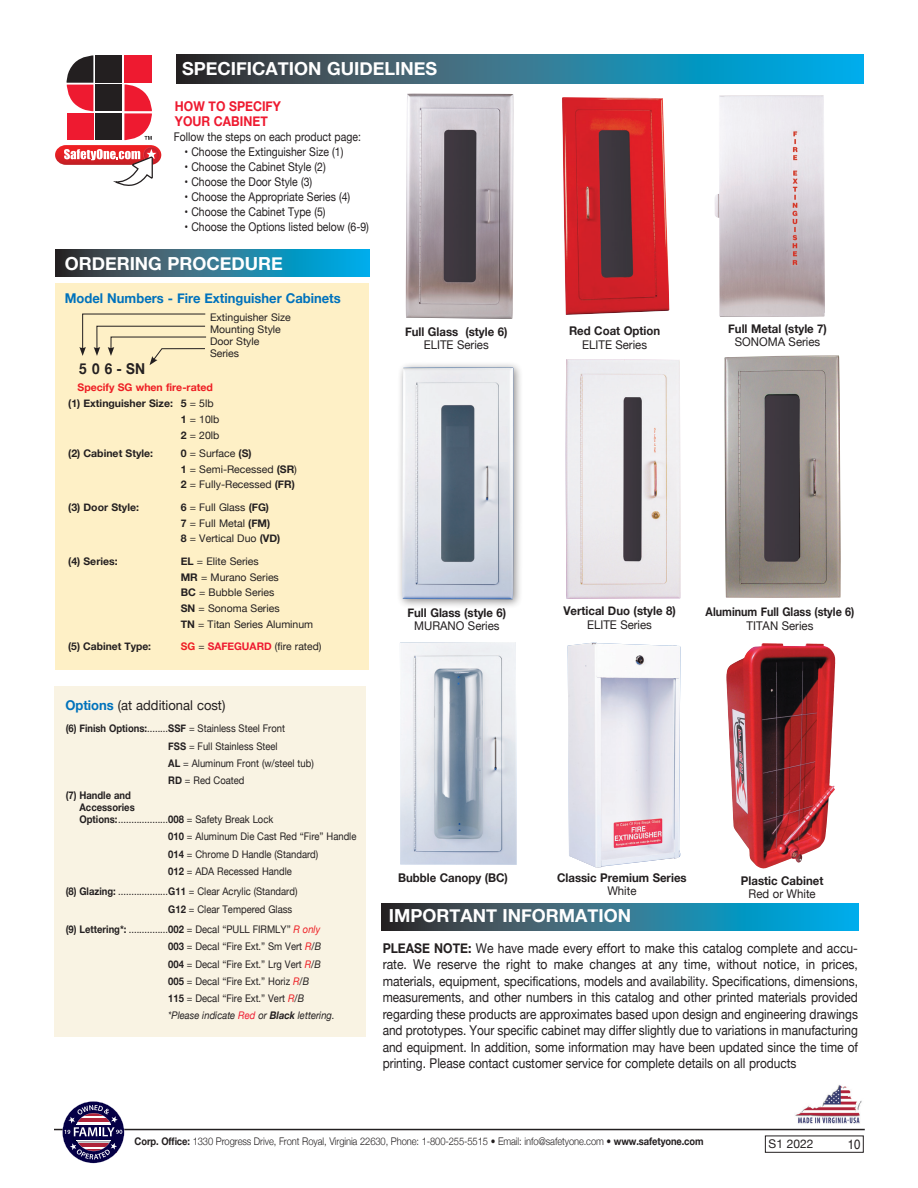
<style>
.page{position:relative;width:918px;height:1188px;background:#fff}
.page>*{position:absolute;margin:0;border:0;box-sizing:border-box;transform-origin:0 0}
.t1{font:700 18px "Helvetica Neue";color:#fff}
.t2{font:700 15px "Helvetica Neue";color:#231f20;scale:.9 1}
.t3{font:13.5px/16.5px "Helvetica Neue";color:#231f20;text-align:justify;scale:.9 1}
.t4{font:700 13.5px "Helvetica Neue";color:#0072bc;scale:.96 1}
.t5{font:13.5px "Helvetica Neue";color:#231f20;scale:.96 1}
.t6{font:700 13.5px/15px "Helvetica Neue";color:#ee1a30;scale:.9 1}
.t7{font:13.5px "Helvetica";color:#231f20;scale:.85 1}
.t8{font:12px "Helvetica Neue";color:#231f20;scale:.87 1}
.t9{font:700 12px "Helvetica Neue";color:#231f20;scale:.95 1}
.t10{font:12px "Helvetica Neue";color:#231f20;scale:.95 1}
.t11{font:700 12px "Helvetica Neue";color:#231f20;scale:.9 1}
.t12{font:12px "Helvetica Neue";color:#231f20}
.t13{font:10.5px/17.2px "Helvetica Neue";color:#231f20;scale:.9 1}
.t14{font:10.5px "Helvetica Neue";color:#231f20}
.t15{font:300 10.5px "Helvetica Neue";letter-spacing:-.01em;color:#231f20;scale:.89 1}
.t16{font:700 10.5px "Helvetica Neue";color:#231f20}
.t17{font:italic 10.5px "Helvetica Neue";color:#231f20;scale:.9 1}
.t18{font:700 10.5px "Helvetica Neue";color:#ee1d23}
.s1{font-weight:400}
.s2{font-weight:700}
.s3{font-weight:700;color:#ee1d23}
.s4{font-weight:700;color:#ee1a30}
.s5{font-weight:700;color:#0072bc}
.s6{font-style:italic;color:#ee1d23}
.s7{font-style:italic}
.s8{color:#ee1a30}
</style>
<div class="page">
<hr style="left:54px;top:1129px;width:811px;height:1px;background:#231f20">
<img style="left:795px;top:1085px;width:67px;height:39px">
<svg style="left:62px;top:1101px;width:62px;height:62px"></svg>
<hr style="left:76px;top:1124px;width:35px;height:1px;background:#fff">
<hr style="left:76px;top:1140px;width:35px;height:1px;background:#fff">
<svg style="left:176px;top:55px;width:688px;height:29px;background:#27748f"></svg>
<svg style="left:55px;top:250px;width:314px;height:27px;background:#27748f"></svg>
<img style="left:406px;top:94px;width:108px;height:225px">
<img style="left:562px;top:97px;width:107px;height:218px">
<img style="left:715px;top:95px;width:110px;height:222px">
<img style="left:566px;top:359px;width:115px;height:240px">
<img style="left:724px;top:355px;width:117px;height:243px">
<img style="left:568px;top:643px;width:113px;height:225px">
<img style="left:400px;top:642px;width:116px;height:223px">
<svg style="left:726px;top:643px;width:110px;height:226px;background:#a44d51"></svg>
<img style="left:731px;top:643px;width:32px;height:22px">
<div style="left:54px;top:686px;width:312px;height:350px;background:#f9f3e3"></div>
<svg style="left:382px;top:903px;width:476px;height:27px;background:#277590"></svg>
<div style="left:55px;top:284px;width:314px;height:386px;background:#fef0c6"></div>
<svg style="left:79px;top:314px;width:127px;height:51px"></svg>
<div style="left:396px;top:361px;width:128px;height:249px;background:#231f20;opacity:.5"></div>
<img style="left:402px;top:367px;width:112px;height:232px">
<svg style="left:55px;top:55px;width:106px;height:131px"></svg>
<p class="t1" style="left:182px;top:55px;width:256px">SPECIFICATION GUIDELINES</p>
<p class="t6" style="left:175px;top:99px;width:119px">HOW TO SPECIFY<br>YOUR CABINET</p>
<p class="t8" style="left:174px;top:128px;width:217px">Follow the steps on each product page:</p>
<p class="t8" style="left:185px;top:143px;width:184px">• Choose the Extinguisher Size (1)</p>
<p class="t8" style="left:185px;top:158px;width:164px">• Choose the Cabinet Style (2)</p>
<p class="t8" style="left:185px;top:173px;width:148px">• Choose the Door Style (3)</p>
<p class="t8" style="left:185px;top:188px;width:192px">• Choose the Appropriate Series (4)</p>
<p class="t8" style="left:185px;top:203px;width:164px">• Choose the Cabinet Type (5)</p>
<p class="t8" style="left:185px;top:218px;width:214px">• Choose the Options listed below (6-9)</p>
<p class="t1" style="left:65px;top:249px;width:220px">ORDERING PROCEDURE</p>
<p class="t4" style="left:65px;top:288px;width:289px">Model Numbers - Fire Extinguisher Cabinets</p>
<p class="t14" style="left:210px;top:310px;width:82px">Extinguisher Size</p>
<p class="t14" style="left:210px;top:322px;width:72px">Mounting Style</p>
<p class="t14" style="left:210px;top:334px;width:51px">Door Style</p>
<p class="t14" style="left:210px;top:346px;width:31px">Series</p>
<p class="t2" style="left:79px;top:357px;width:75px">506 - SN</p>
<p class="t18" style="left:78px;top:379px;width:137px">Specify SG when fire-rated</p>
<p class="t16" style="left:68px;top:395px;width:147px">(1) Extinguisher Size: 5 <span class="s1">= 5lb</span></p>
<p class="t14" style="left:181px;top:412px;width:40px"><span class="s2">1</span> = 10lb</p>
<p class="t14" style="left:181px;top:428px;width:40px"><span class="s2">2</span> = 20lb</p>
<p class="t16" style="left:68px;top:445px;width:86px">(2) Cabinet Style:</p>
<p class="t14" style="left:181px;top:445px;width:72px"><span class="s2">0</span> = Surface <span class="s2">(S)</span></p>
<p class="t14" style="left:181px;top:461px;width:118px"><span class="s2">1</span> = Semi-Recessed <span class="s2">(SR</span>)</p>
<p class="t14" style="left:181px;top:477px;width:116px"><span class="s2">2</span> = Fully-Recessed <span class="s2">(FR)</span></p>
<p class="t16" style="left:68px;top:499px;width:72px">(3) Door Style:</p>
<p class="t14" style="left:181px;top:499px;width:90px"><span class="s2">6</span> = Full Glass <span class="s2">(FG)</span></p>
<p class="t14" style="left:181px;top:515px;width:91px"><span class="s2">7</span> = Full Metal <span class="s2">(FM)</span></p>
<p class="t14" style="left:181px;top:531px;width:101px"><span class="s2">8</span> = Vertical Duo <span class="s2">(VD)</span></p>
<p class="t16" style="left:68px;top:553px;width:51px">(4) Series:</p>
<p class="t14" style="left:181px;top:553px;width:80px"><span class="s2">EL</span> = Elite Series</p>
<p class="t14" style="left:181px;top:569px;width:100px"><span class="s2">MR</span> = Murano Series</p>
<p class="t14" style="left:181px;top:585px;width:95px"><span class="s2">BC</span> = Bubble Series</p>
<p class="t14" style="left:181px;top:601px;width:100px"><span class="s2">SN</span> = Sonoma Series</p>
<p class="t14" style="left:181px;top:616px;width:134px"><span class="s2">TN</span> = Titan Series Aluminum</p>
<p class="t16" style="left:68px;top:638px;width:84px">(5) Cabinet Type:</p>
<p class="t14" style="left:181px;top:639px;width:142px"><span class="s3">SG</span> = <span class="s4">SAFEGUARD</span> (fire rated)</p>
<p class="t5" style="left:65px;top:695px;width:168px"><span class="s5">Options</span> (at additional cost)</p>
<p class="t13" style="left:66px;top:721px;width:245px"><span class="s2">(6) Finish Options:</span>........<span class="s2">SSF</span> = Stainless Steel Front</p>
<p class="t13" style="left:168px;top:738px;width:163px"><span class="s2">FSS</span> = Full Stainless Steel<br><span class="s2">AL</span> = Aluminum Front (w/steel tub)<br><span class="s2">RD</span> = Red Coated</p>
<p class="t13" style="left:79px;top:790px;width:217px;line-height:12px;text-indent:-14px"><span class="s2">(7) Handle and<br>Accessories<br>Options:</span>...................<span class="s2">008</span> = Safety Break Lock</p>
<p class="t13" style="left:168px;top:829px;width:211px"><span class="s2">010</span> = Aluminum Die Cast Red “Fire” Handle</p>
<p class="t13" style="left:168px;top:846px;width:168px"><span class="s2">014</span> = Chrome D Handle (Standard)</p>
<p class="t13" style="left:168px;top:863px;width:139px"><span class="s2">012</span> = ADA Recessed Handle</p>
<p class="t13" style="left:66px;top:884px;width:259px"><span class="s2">(8) Glazing:</span> ...................<span class="s2">G11</span> = Clear Acrylic (Standard)</p>
<p class="t13" style="left:168px;top:901px;width:139px"><span class="s2">G12</span> = Clear Tempered Glass</p>
<p class="t13" style="left:66px;top:921px;width:284px"><span class="s2">(9) Lettering*:</span> ...............<span class="s2">002</span> = Decal “PULL FIRMLY” <span class="s6">R only</span></p>
<p class="t13" style="left:168px;top:939px;width:171px"><span class="s2">003</span> = Decal “Fire Ext.” Sm Vert <span class="s6">R</span><span class="s7">/B</span></p>
<p class="t13" style="left:168px;top:956px;width:171px"><span class="s2">004</span> = Decal “Fire Ext.” Lrg Vert <span class="s6">R</span><span class="s7">/B</span></p>
<p class="t13" style="left:168px;top:973px;width:158px"><span class="s2">005</span> = Decal “Fire Ext.” Horiz <span class="s6">R</span><span class="s7">/B</span></p>
<p class="t13" style="left:168px;top:990px;width:152px"><span class="s2">115</span> = Decal “Fire Ext.” Vert <span class="s6">R</span><span class="s7">/B</span></p>
<p class="t17" style="left:168px;top:1008px;width:186px">*Please indicate <span class="s8">Red</span> or <span class="s2">Black</span> lettering.</p>
<p class="t9" style="left:405px;top:322px;width:109px">Full Glass (style 6)</p>
<p class="t10" style="left:424px;top:337px;width:70px">ELITE Series</p>
<p class="t9" style="left:569px;top:322px;width:98px">Red Coat Option</p>
<p class="t10" style="left:582px;top:336px;width:70px">ELITE Series</p>
<p class="t9" style="left:728px;top:319px;width:106px">Full Metal (style 7)</p>
<p class="t10" style="left:735px;top:333px;width:91px">SONOMA Series</p>
<p class="t9" style="left:407px;top:603px;width:106px">Full Glass (style 6)</p>
<p class="t10" style="left:414px;top:618px;width:91px">MURANO Series</p>
<p class="t9" style="left:563px;top:601px;width:120px">Vertical Duo (style 8)</p>
<p class="t10" style="left:587px;top:616px;width:70px">ELITE Series</p>
<p class="t11" style="left:706px;top:603px;width:167px">Aluminum Full Glass (style 6)</p>
<p class="t10" style="left:747px;top:617px;width:72px">TITAN Series</p>
<p class="t9" style="left:398px;top:868px;width:117px">Bubble Canopy (BC)</p>
<p class="t9" style="left:557px;top:868px;width:138px">Classic Premium Series</p>
<p class="t10" style="left:607px;top:882px;width:32px">White</p>
<p class="t9" style="left:741px;top:871px;width:88px">Plastic Cabinet</p>
<p class="t10" style="left:749px;top:885px;width:72px">Red or White</p>
<p class="t1" style="left:389px;top:902px;width:244px">IMPORTANT INFORMATION</p>
<p class="t3" style="left:383px;top:940px;width:530px"><span class="s2">PLEASE NOTE:</span> We have made every effort to make this catalog complete and accu&shy;rate. We reserve the right to make changes at any time, without notice, in prices, materials, equipment, specifications, models and availability. Specifications, dimensions, measurements, and other numbers in this catalog and other printed materials provided regarding these products are approximates based upon design and engineering drawings and prototypes. Your specific cabinet may differ slightly due to variations in manufacturing and equipment. In addition, some information may have been updated since the time of printing. Please contact customer service for complete details on all products</p>
<p class="t15" style="left:135px;top:1133px;width:641px"><span class="s2">Corp. Office:</span> 1330 Progress Drive, Front Royal, Virginia 22630, Phone: 1-800-255-5515 • Email: info@safetyone.com • <span class="s2">www.safetyone.com</span></p>
<p class="t12" style="left:769px;top:1136px;width:46px">S1 2022</p>
<p class="t7" style="left:848px;top:1134px;width:17px">10</p>
</div>
